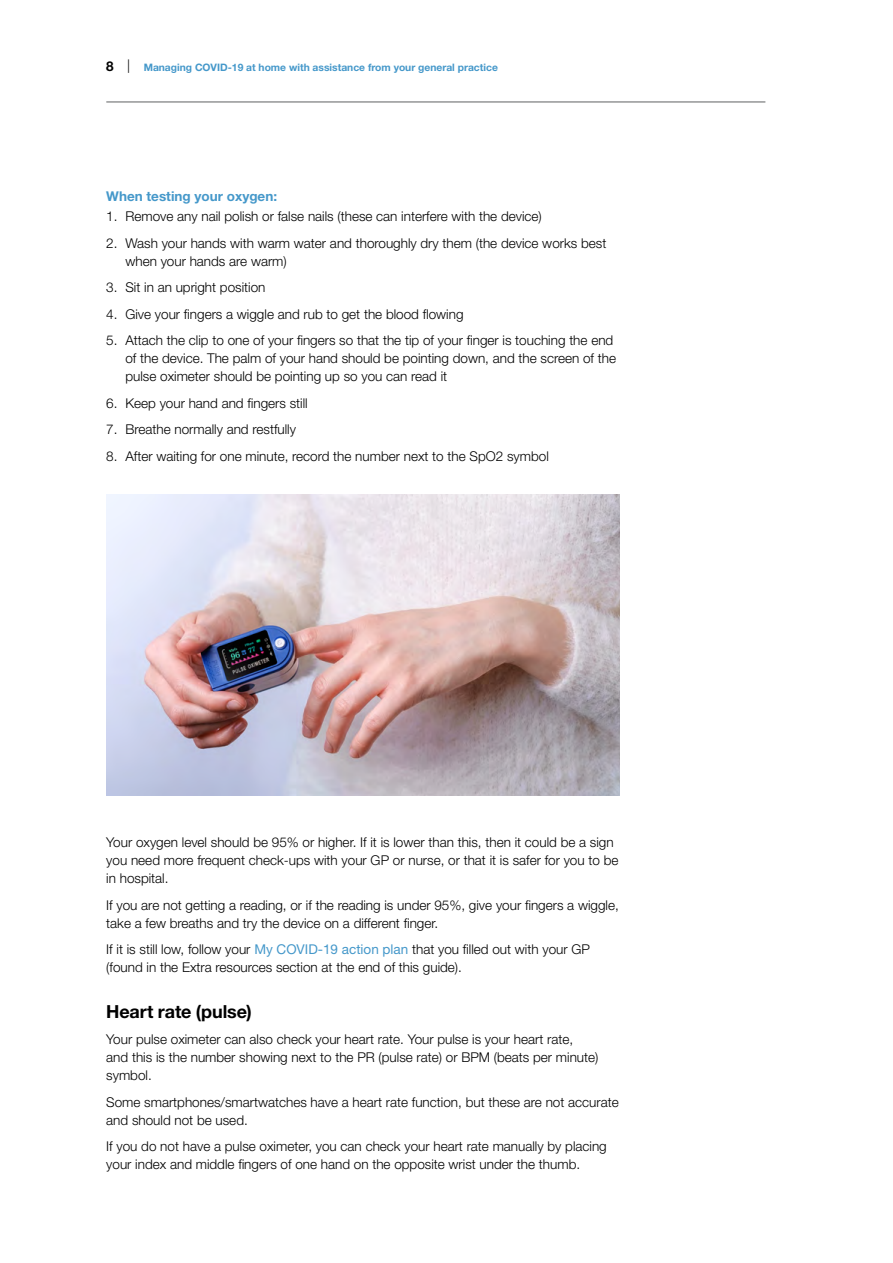
<style>
.page{position:relative;width:893px;height:1263px;background:#fff}
.page>*{position:absolute;margin:0;border:0;box-sizing:border-box;transform-origin:0 0}
.t1{font:700 18px "Helvetica Neue LT Std";letter-spacing:-.005em;color:#000}
.t2{font:300 13.5px/18px "Helvetica Neue LT Std";color:#000}
.t3{font:700 13.5px "Helvetica Neue LT Std";color:#4598ca}
.t4{font:700 10.2px "Helvetica Neue LT Std";color:#4598ca}
.s1{font-size:13.5px;color:#000}
.s2{font-weight:300;font-size:13.5px;color:#000}
.s3{font-weight:400;color:#4598ca}
</style>
<div class="page">
<hr style="left:106px;top:102px;width:659px;height:1px;background:#5f6062">
<img style="left:106px;top:494px;width:514px;height:301px">
<p class="t4" style="left:106px;top:61px;width:393px"><span class="s1">8</span> <span class="s2">|</span> Managing COVID-19 at home with assistance from your general practice</p>
<p class="t3" style="left:106px;top:188px;width:172px">When testing your oxygen:</p>
<p class="t2" style="left:106px;top:207px;width:437px">1. Remove any nail polish or false nails (these can interfere with the device)</p>
<p class="t2" style="left:125px;top:234px;width:482px;text-indent:-19px">2. Wash your hands with warm water and thoroughly dry them (the device works best when your hands are warm)</p>
<p class="t2" style="left:106px;top:278px;width:161px">3. Sit in an upright position</p>
<p class="t2" style="left:106px;top:305px;width:359px">4. Give your fingers a wiggle and rub to get the blood flowing</p>
<p class="t2" style="left:125px;top:331px;width:492px;text-indent:-19px">5. Attach the clip to one of your fingers so that the tip of your finger is touching the end of the device. The palm of your hand should be pointing down, and the screen of the pulse oximeter should be pointing up so you can read it</p>
<p class="t2" style="left:106px;top:394px;width:203px">6. Keep your hand and fingers still</p>
<p class="t2" style="left:106px;top:420px;width:191px">7. Breathe normally and restfully</p>
<p class="t2" style="left:106px;top:447px;width:444px">8. After waiting for one minute, record the number next to the SpO2 symbol</p>
<p class="t2" style="left:106px;top:833px;width:514px">Your oxygen level should be 95% or higher. If it is lower than this, then it could be a sign you need more frequent check-ups with your GP or nurse, or that it is safer for you to be in hospital.</p>
<p class="t2" style="left:106px;top:896px;width:514px">If you are not getting a reading, or if the reading is under 95%, give your fingers a wiggle, take a few breaths and try the device on a different finger.</p>
<p class="t2" style="left:106px;top:940px;width:485px">If it is still low, follow your <span class="s3">My COVID-19 action plan</span> that you filled out with your GP (found in the Extra resources section at the end of this guide).</p>
<h1 class="t1" style="left:106px;top:1000px;width:147px">Heart rate (pulse)</h1>
<p class="t2" style="left:106px;top:1030px;width:494px">Your pulse oximeter can also check your heart rate. Your pulse is your heart rate, and this is the number showing next to the PR (pulse rate) or BPM (beats per minute) symbol.</p>
<p class="t2" style="left:106px;top:1092px;width:514px">Some smartphones/smartwatches have a heart rate function, but these are not accurate and should not be used.</p>
<p class="t2" style="left:106px;top:1137px;width:502px">If you do not have a pulse oximeter, you can check your heart rate manually by placing your index and middle fingers of one hand on the opposite wrist under the thumb.</p>
</div>
